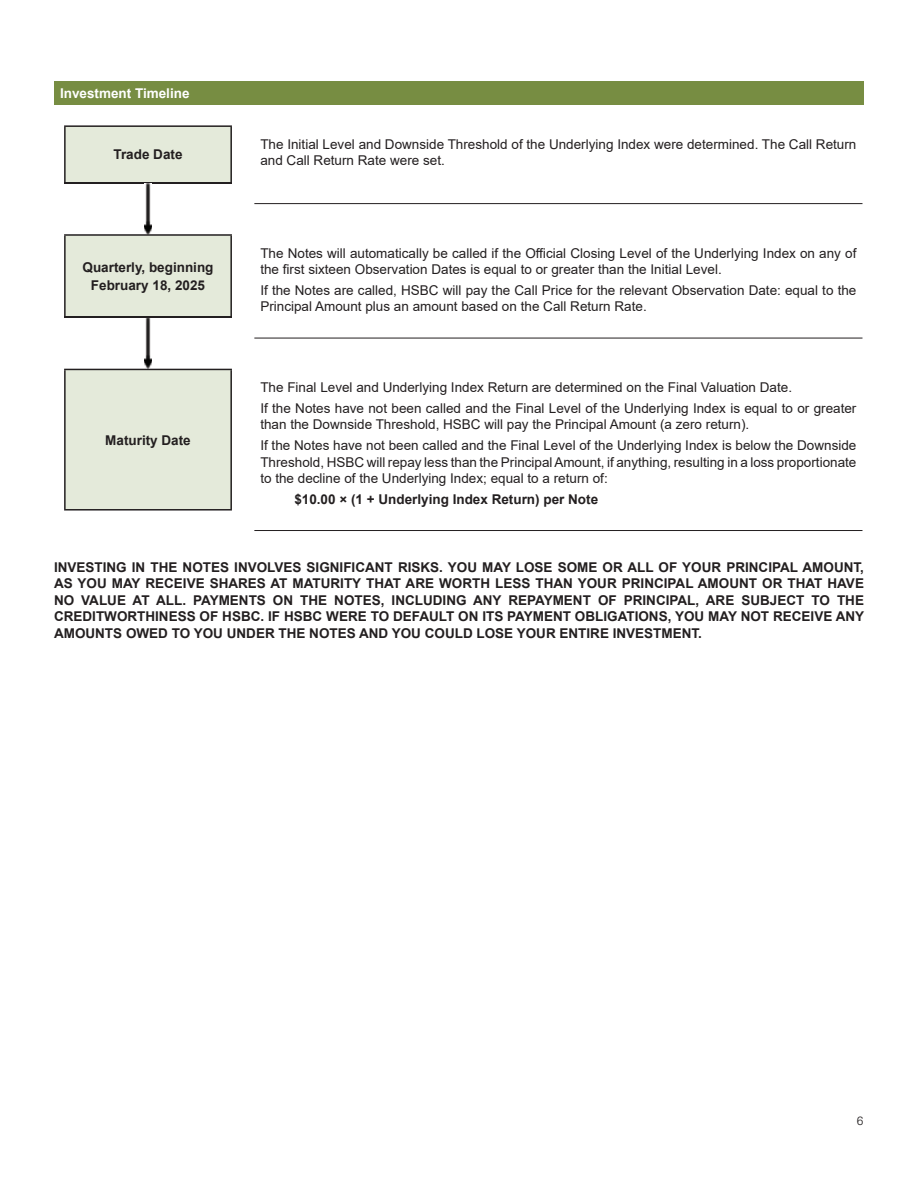
<style>
.page{position:relative;width:918px;height:1188px;background:#fff}
.page>*{position:absolute;margin:0;border:0;box-sizing:border-box;transform-origin:0 0}
.t1{font:13.5px/16.5px "Arial";color:#231f20}
.t2{font:700 13.5px/16.5px "Arial";color:#231f20;text-align:center}
.t3{font:700 13.5px "Arial";color:#fff}
.t4{font:300 12px "Univers";color:#231f20}
</style>
<div class="page">
<div style="left:54px;top:81px;width:810px;height:24px;background:#778d42"></div>
<div style="left:65px;top:126px;width:166px;height:57px;background:#e4eada"></div>
<hr style="left:64px;top:125px;width:168px;height:2px;background:#231f20">
<hr style="left:64px;top:127px;width:2px;height:55px;background:#231f20">
<hr style="left:230px;top:127px;width:2px;height:55px;background:#231f20">
<hr style="left:64px;top:182px;width:168px;height:2px;background:#231f20">
<hr style="left:254px;top:203px;width:608px;height:1px;background:#231f20">
<img style="left:144px;top:184px;width:8px;height:50px">
<div style="left:65px;top:235px;width:166px;height:82px;background:#e4eada"></div>
<hr style="left:64px;top:234px;width:168px;height:2px;background:#231f20">
<hr style="left:64px;top:236px;width:2px;height:81px;background:#231f20">
<hr style="left:230px;top:236px;width:2px;height:81px;background:#231f20">
<hr style="left:64px;top:317px;width:168px;height:1px;background:#231f20">
<hr style="left:254px;top:338px;width:608px;height:1px;background:#231f20">
<img style="left:144px;top:318px;width:8px;height:51px">
<div style="left:65px;top:369px;width:166px;height:141px;background:#e4eada"></div>
<hr style="left:64px;top:369px;width:168px;height:1px;background:#231f20">
<hr style="left:64px;top:370px;width:2px;height:139px;background:#231f20">
<hr style="left:230px;top:370px;width:2px;height:139px;background:#231f20">
<hr style="left:64px;top:509px;width:168px;height:2px;background:#231f20">
<hr style="left:254px;top:530px;width:608px;height:1px;background:#231f20">
<p class="t3" style="left:60px;top:83px;width:131px">Investment Timeline</p>
<p class="t2" style="left:114px;top:147px;width:71px">Trade Date</p>
<p class="t1" style="left:260px;top:136px;width:598px">The Initial Level and Downside Threshold of the Underlying Index were determined. The Call Return and Call Return Rate were set.</p>
<p class="t2" style="left:83px;top:258px;width:133px;line-height:18px">Quarterly, beginning<br>February 18, 2025</p>
<p class="t2" style="left:105px;top:432px;width:87px">Maturity Date</p>
<p class="t1" style="left:260px;top:244px;width:598px">The Notes will automatically be called if the Official Closing Level of the Underlying Index on any of the first sixteen Observation Dates is equal to or greater than the Initial Level.</p>
<p class="t1" style="left:260px;top:282px;width:598px">If the Notes are called, HSBC will pay the Call Price for the relevant Observation Date: equal to the<br>Principal Amount plus an amount based on the Call Return Rate.</p>
<p class="t1" style="left:260px;top:377px;width:598px;line-height:20.7px">The Final Level and Underlying Index Return are determined on the Final Valuation Date.<br>If the Notes have not been called and the Final Level of the Underlying Index is equal to or greater</p>
<p class="t1" style="left:260px;top:414px;width:598px;line-height:20.7px">than the Downside Threshold, HSBC will pay the Principal Amount (a zero return).<br>If the Notes have not been called and the Final Level of the Underlying Index is below the Downside</p>
<p class="t1" style="left:260px;top:453px;width:598px">Threshold, HSBC will repay less than the Principal Amount, if anything, resulting in a loss proportionate to the decline of the Underlying Index; equal to a return of:</p>
<p class="t2" style="left:294px;top:491px;width:305px">$10.00 × (1 + Underlying Index Return) per Note</p>
<p class="t2" style="left:54px;top:559px;width:812px;text-align:justify">INVESTING IN THE NOTES INVOLVES SIGNIFICANT RISKS. YOU MAY LOSE SOME OR ALL OF YOUR PRINCIPAL AMOUNT, AS YOU MAY RECEIVE SHARES AT MATURITY THAT ARE WORTH LESS THAN YOUR PRINCIPAL AMOUNT OR THAT HAVE NO VALUE AT ALL. PAYMENTS ON THE NOTES, INCLUDING ANY REPAYMENT OF PRINCIPAL, ARE SUBJECT TO THE CREDITWORTHINESS OF HSBC. IF HSBC WERE TO DEFAULT ON ITS PAYMENT OBLIGATIONS, YOU MAY NOT RECEIVE ANY AMOUNTS OWED TO YOU UNDER THE NOTES AND YOU COULD LOSE YOUR ENTIRE INVESTMENT.</p>
<p class="t4" style="left:857px;top:1114px;width:8px">6</p>
</div>
